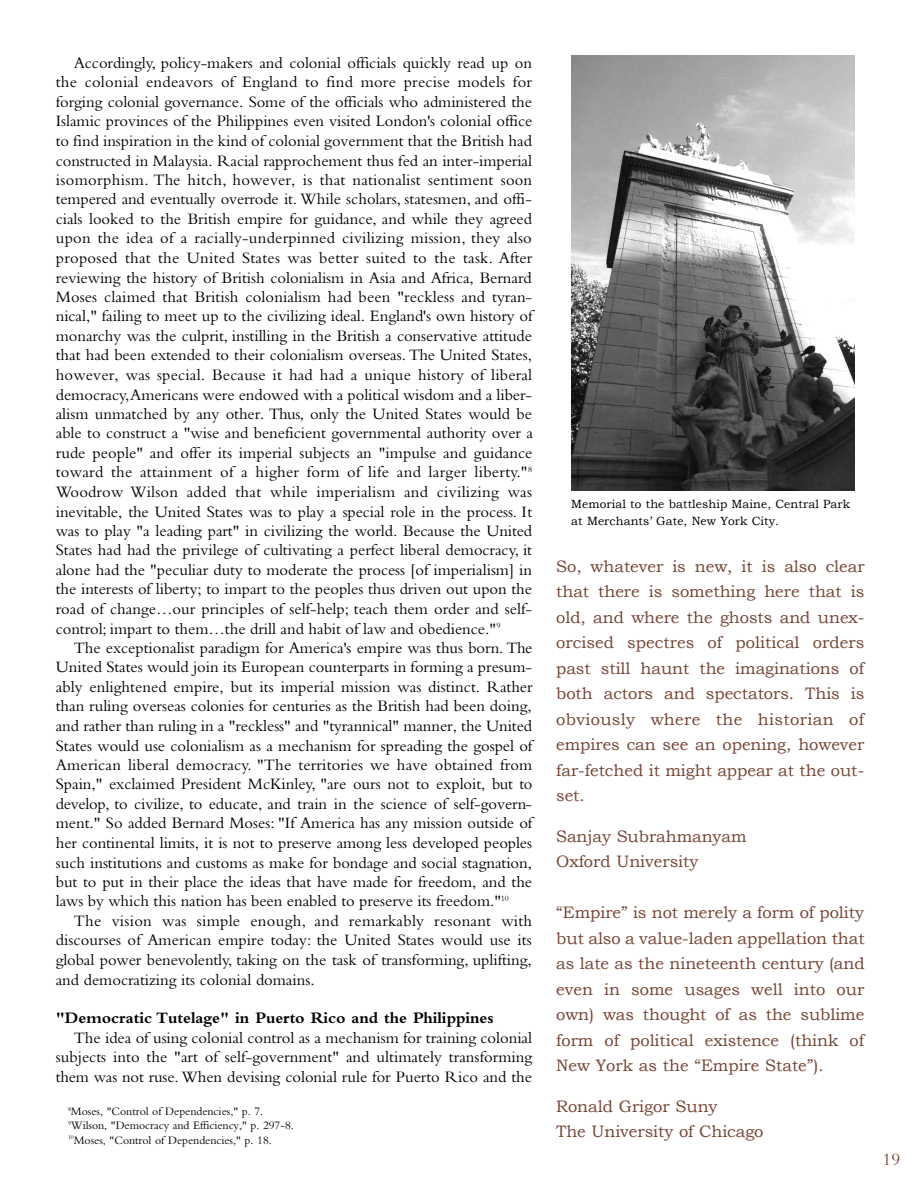
<style>
.page{position:relative;width:918px;height:1188px;background:#fff}
.page>*{position:absolute;margin:0;border:0;box-sizing:border-box;transform-origin:0 0}
.t1{font:18px "Bembo";color:#754535}
.t2{font:16.5px/19.5px "Bembo";color:#000;text-align:justify}
.t3{font:16.5px/25.5px "Bookman Old Style";color:#754535;text-align:justify}
.t4{font:700 16.5px "Bembo";letter-spacing:-.005em;color:#000}
.t5{font:11.85px/14.4px "Bembo";letter-spacing:-.005em;color:#000}
.t6{font:11.85px/16.5px "Bookman Old Style";letter-spacing:.005em;color:#000}
</style>
<div class="page">
<img style="left:572px;top:55px;width:282px;height:435px">
<p class="t2" style="left:56px;top:53px;width:479px;text-indent:18px">Accordingly, policy-makers and colonial officials quickly read up on the colonial endeavors of England to find more precise models for forging colonial governance. Some of the officials who administered the Islamic provinces of the Philippines even visited London's colonial office to find inspiration in the kind of colonial government that the British had constructed in Malaysia. Racial rapprochement thus fed an inter-imperial isomorphism. The hitch, however, is that nationalist sentiment soon tempered and eventually overrode it. While scholars, statesmen, and offi&shy;cials looked to the British empire for guidance, and while they agreed upon the idea of a racially-underpinned civilizing mission, they also proposed that the United States was better suited to the task. After reviewing the history of British colonialism in Asia and Africa, Bernard Moses claimed that British colonialism had been "reckless and tyran&shy;nical," failing to meet up to the civilizing ideal. England's own history of monarchy was the culprit, instilling in the British a conservative attitude that had been extended to their colonialism overseas. The United States, however, was special. Because it had had a unique history of liberal democracy,Americans were endowed with a political wisdom and a liber&shy;alism unmatched by any other. Thus, only the United States would be able to construct a "wise and beneficient governmental authority over a rude people" and offer its imperial subjects an "impulse and guidance toward the attainment of a higher form of life and larger liberty."<sup>8<br></sup>Woodrow Wilson added that while imperialism and civilizing was inevitable, the United States was to play a special role in the process. It was to play "a leading part" in civilizing the world. Because the United States had had the privilege of cultivating a perfect liberal democracy, it alone had the "peculiar duty to moderate the process [of imperialism] in the interests of liberty; to impart to the peoples thus driven out upon the road of change…our principles of self-help; teach them order and self&shy;control; impart to them…the drill and habit of law and obedience."<sup>9</sup></p>
<p class="t2" style="left:56px;top:638px;width:478px;text-indent:18px">The exceptionalist paradigm for America's empire was thus born. The United States would join its European counterparts in forming a presum&shy;ably enlightened empire, but its imperial mission was distinct. Rather than ruling overseas colonies for centuries as the British had been doing, and rather than ruling in a "reckless" and "tyrannical" manner, the United States would use colonialism as a mechanism for spreading the gospel of American liberal democracy. "The territories we have obtained from Spain," exclaimed President McKinley, "are ours not to exploit, but to develop, to civilize, to educate, and train in the science of self-govern&shy;ment." So added Bernard Moses: "If America has any mission outside of her continental limits, it is not to preserve among less developed peoples such institutions and customs as make for bondage and social stagnation, but to put in their place the ideas that have made for freedom, and the laws by which this nation has been enabled to preserve its freedom."<sup>10</sup></p>
<p class="t2" style="left:56px;top:911px;width:478px;text-indent:18px">The vision was simple enough, and remarkably resonant with discourses of American empire today: the United States would use its global power benevolently, taking on the task of transforming, uplifting, and democratizing its colonial domains.</p>
<p class="t4" style="left:56px;top:1009px;width:439px">"Democratic Tutelage" in Puerto Rico and the Philippines</p>
<p class="t2" style="left:56px;top:1028px;width:478px;text-indent:18px">The idea of using colonial control as a mechanism for training colonial subjects into the "art of self-government" and ultimately transforming them was not ruse. When devising colonial rule for Puerto Rico and the</p>
<p class="t5" style="left:68px;top:1104px;width:227px"><sup>8</sup>Moses, "Control of Dependencies," p. 7.<br><sup>9</sup>Wilson, "Democracy and Efficiency," p. 297-8.<br><sup>10</sup>Moses, "Control of Dependencies," p. 18.</p>
<p class="t6" style="left:571px;top:496px;width:280px">Memorial to the battleship Maine, Central Park at Merchants’ Gate, New York City.</p>
<p class="t3" style="left:556px;top:553px;width:310px">So, whatever is new, it is also clear that there is something here that is old, and where the ghosts and unex&shy;orcised spectres of political orders past still haunt the imaginations of both actors and spectators. This is obviously where the historian of empires can see an opening, however far-fetched it might appear at the out&shy;set.</p>
<p class="t3" style="left:556px;top:823px;width:192px">Sanjay Subrahmanyam<br>Oxford University</p>
<p class="t3" style="left:556px;top:900px;width:310px">“Empire” is not merely a form of polity but also a value-laden appellation that as late as the nineteenth century (and even in some usages well into our own) was thought of as the sublime form of political existence (think of New York as the “Empire State”).</p>
<p class="t3" style="left:556px;top:1093px;width:209px">Ronald Grigor Suny<br>The University of Chicago</p>
<p class="t1" style="left:882px;top:1148px;width:19px">19</p>
</div>
